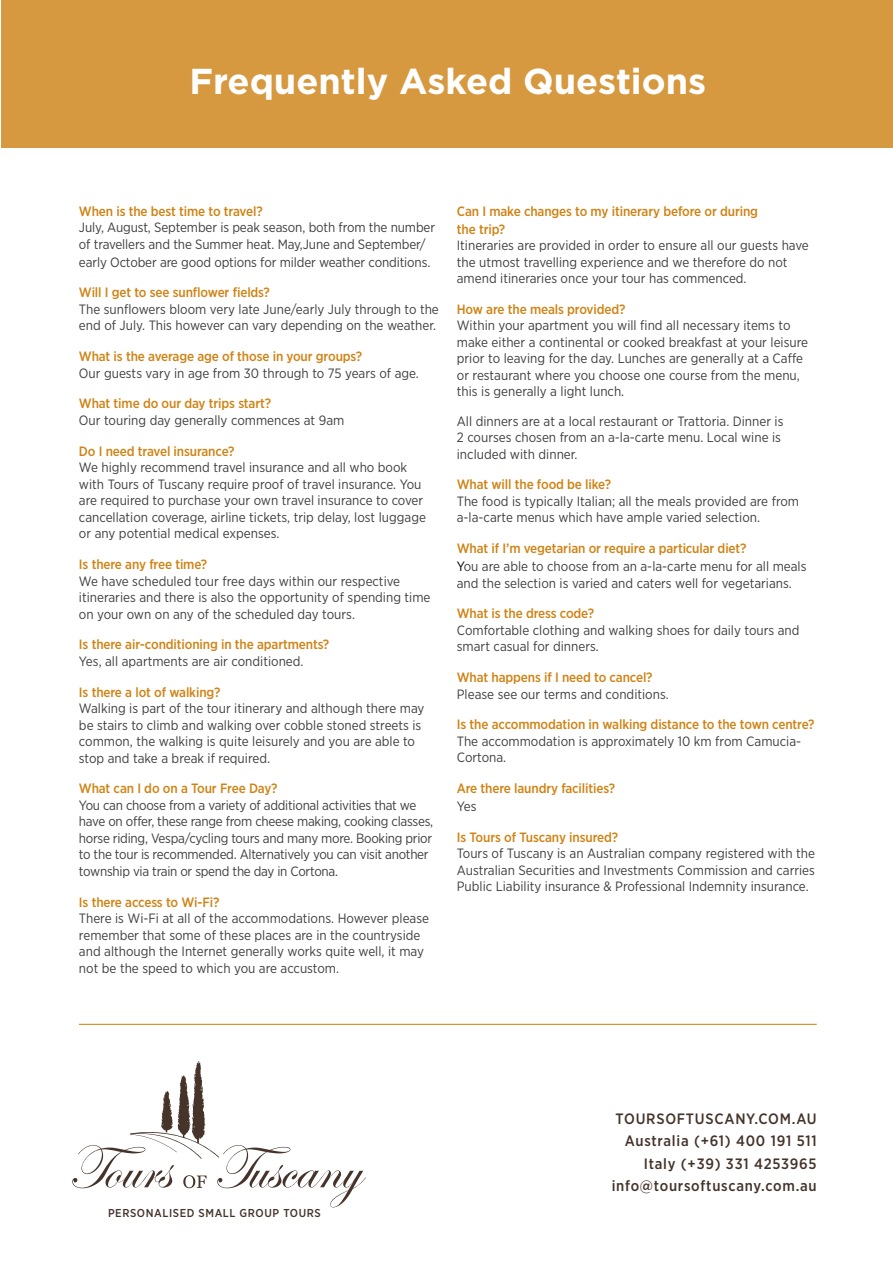
<style>
.page{position:relative;width:893px;height:1263px;background:#fff}
.page>*{position:absolute;margin:0;border:0;box-sizing:border-box;transform-origin:0 0}
.t1{font:700 36px "Gotham";color:#fff}
.t2{font:500 15px/22.5px "Gotham Narrow";letter-spacing:.05em;color:#44332b;text-align:right}
.t3{font:13.5px/16.5px "Gotham Narrow";color:#404042}
.t4{font:500 13.5px/18px "Gotham Narrow";letter-spacing:-.01em;color:#cf8315}
.t5{font:13.5px/16.5px "Gotham Narrow";letter-spacing:-.02em;color:#404042}
.t6{font:500 11.4px "Gotham Narrow";letter-spacing:.05em;color:#44332b}
.s1{font-weight:500;color:#cf8315}
.s2{color:#000}
</style>
<div class="page">
<div style="left:1px;top:0;width:892px;height:148px;background:#d7993f"></div>
<hr style="left:79px;top:1024px;width:738px;height:1px;background:#cf8315">
<svg style="left:72px;top:1061px;width:294px;height:146px"></svg>
<h1 class="t1" style="left:189px;top:66px;width:518px">Frequently Asked Questions</h1>
<p class="t4" style="left:79px;top:203px;width:185px">When is the best time to travel?</p>
<p class="t3" style="left:79px;top:220px;width:358px">July, August, September is peak season, both from the number of travellers and the Summer heat. May,June and September/</p>
<p class="t3" style="left:79px;top:254px;width:353px">early October are good options for milder weather conditions.</p>
<p class="t4" style="left:79px;top:284px;width:193px">Will I get to see sunflower fields?</p>
<p class="t3" style="left:79px;top:302px;width:361px">The sunflowers bloom very late June/early July through to the end of July. This however can vary depending on the weather.</p>
<p class="t4" style="left:79px;top:348px;width:285px">What is the average age of those in your groups?</p>
<p class="t3" style="left:79px;top:365px;width:341px">Our guests vary in age from 30 through to 75 years of age.</p>
<p class="t4" style="left:79px;top:395px;width:194px">What time do our day trips start?</p>
<p class="t3" style="left:79px;top:413px;width:267px">Our touring day generally commences at 9am</p>
<p class="t4" style="left:79px;top:443px;width:157px">Do I need travel insurance?</p>
<p class="t3" style="left:79px;top:460px;width:348px">We highly recommend travel insurance and all who book with Tours of Tuscany require proof of travel insurance. You are required to purchase your own travel insurance to cover cancellation coverage, airline tickets, trip delay, lost luggage or any potential medical expenses.</p>
<p class="t4" style="left:79px;top:556px;width:130px">Is there any free time?</p>
<p class="t3" style="left:79px;top:573px;width:353px">We have scheduled tour free days within our respective itineraries and there is also the opportunity of spending time on your own on any of the scheduled day tours.</p>
<p class="t4" style="left:79px;top:636px;width:252px">Is there air-conditioning in the apartments?</p>
<p class="t3" style="left:79px;top:653px;width:226px">Yes, all apartments are air conditioned.</p>
<p class="t4" style="left:79px;top:683px;width:143px">Is there a lot of walking?</p>
<p class="t3" style="left:79px;top:701px;width:347px">Walking is part of the tour itinerary and although there may be stairs to climb and walking over cobble stoned streets is common, the walking is quite leisurely and you are able to stop and take a break if required.</p>
<p class="t4" style="left:79px;top:780px;width:200px">What can I do on a Tour Free Day?</p>
<p class="t5" style="left:79px;top:797px;width:356px">You can choose from a variety of additional activities that we have on offer, these range from cheese making, cooking classes, horse riding, Vespa/cycling tours and many more. Booking prior to the tour is recommended. Alternatively you can visit another township via train or spend the day in Cortona.</p>
<p class="t4" style="left:79px;top:893px;width:142px">Is there access to Wi-Fi?</p>
<p class="t3" style="left:79px;top:911px;width:352px">There is Wi-Fi at all of the accommodations. However please remember that some of these places are in the countryside and although the Internet generally works quite well, it may not be the speed to which you are accustom.</p>
<p class="t4" style="left:457px;top:203px;width:303px">Can I make changes to my itinerary before or during the trip?</p>
<p class="t3" style="left:457px;top:238px;width:354px">Itineraries are provided in order to ensure all our guests have the utmost travelling experience and we therefore do not amend itineraries once your tour has commenced.</p>
<p class="t4" style="left:457px;top:301px;width:170px">How are the meals provided?</p>
<p class="t3" style="left:457px;top:318px;width:353px">Within your apartment you will find all necessary items to make either a continental or cooked breakfast at your leisure prior to leaving for the day. Lunches are generally at a Caffe or restaurant where you choose one course from the menu, this is generally a light lunch.</p>
<p class="t3" style="left:457px;top:413px;width:328px">All dinners are at a local restaurant or Trattoria. Dinner is<br>2 courses chosen from an a-la-carte menu. Local wine is included with dinner.</p>
<p class="t4" style="left:457px;top:476px;width:156px">What will the food be like?</p>
<p class="t3" style="left:457px;top:494px;width:344px">The food is typically Italian; all the meals provided are from a-la-carte menus which have ample varied selection.</p>
<p class="t3" style="left:457px;top:540px;width:351px;line-height:18px"><span class="s1">What if I’m vegetarian or require a particular diet?<br></span><span class="s2">Y</span>ou are able to choose from an a-la-carte menu for all meals</p>
<p class="t3" style="left:457px;top:575px;width:336px">and the selection is varied and caters well for vegetarians.</p>
<p class="t4" style="left:457px;top:605px;width:139px">What is the dress code?</p>
<p class="t3" style="left:457px;top:623px;width:344px">Comfortable clothing and walking shoes for daily tours and smart casual for dinners.</p>
<p class="t4" style="left:457px;top:669px;width:197px">What happens if I need to cancel?</p>
<p class="t3" style="left:457px;top:686px;width:213px">Please see our terms and conditions.</p>
<p class="t4" style="left:457px;top:716px;width:359px">Is the accommodation in walking distance to the town centre?</p>
<p class="t3" style="left:457px;top:734px;width:346px">The accommodation is approximately 10 km from Camucia-<br>Cortona.</p>
<p class="t4" style="left:457px;top:780px;width:160px">Are there laundry facilities?</p>
<p class="t3" style="left:457px;top:799px;width:21px">Yes</p>
<p class="t4" style="left:457px;top:829px;width:163px">Is Tours of Tuscany insured?</p>
<p class="t3" style="left:457px;top:846px;width:360px;text-align:justify">Tours of Tuscany is an Australian company registered with the Australian Securities and Investments Commission and carries Public Liability insurance &amp; Professional Indemnity insurance.</p>
<p class="t6" style="left:108px;top:1207px;width:214px">PERSONALISED SMALL GROUP TOURS</p>
<p class="t2" style="left:612px;top:1108px;width:207px">TOURSOFTUSCANY.COM.AU<br>Australia (+61) 400 191 511<br>Italy (+39) 331 4253965 info@toursoftuscany.com.au</p>
</div>
